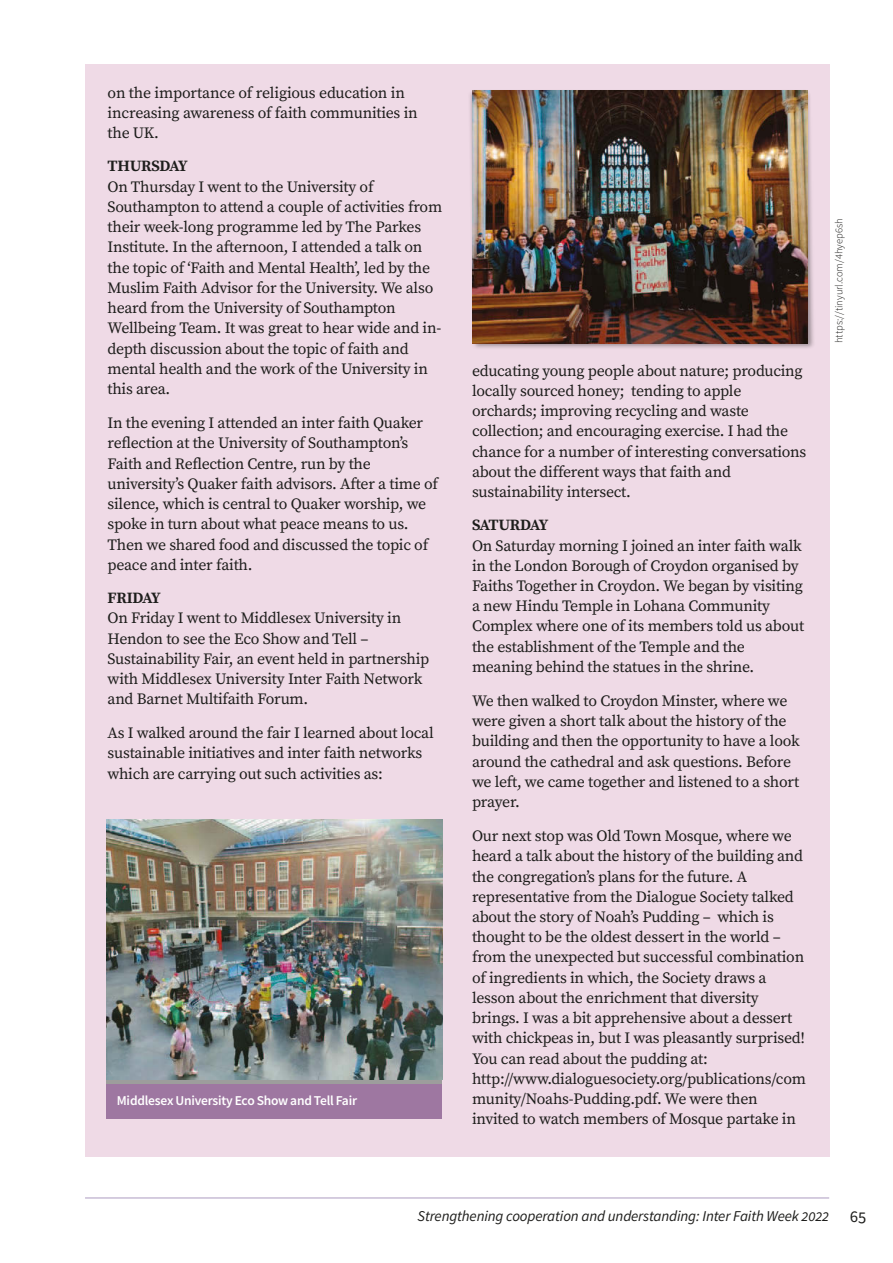
<style>
.page{position:relative;width:893px;height:1263px;background:#fff}
.page>*{position:absolute;margin:0;border:0;box-sizing:border-box;transform-origin:0 0}
.t1{font:16.5px "Source Sans Pro";color:#1d1d1b}
.t2{font:15.75px/20.2px "Source Serif Pro";letter-spacing:-.015em;color:#1d1d1b}
.t3{font:700 15.75px "Source Serif Pro";letter-spacing:-.025em;color:#1d1d1b}
.t4{font:700 15.75px "Source Serif Pro";letter-spacing:-.055em;color:#1d1d1b}
.t5{font:italic 15px "Source Sans Pro";letter-spacing:-.01em;color:#1d1d1b}
.t6{font:600 13.5px "Source Sans Pro";letter-spacing:-.015em;color:#fff}
.t7{font:300 10.5px "Source Sans Pro";color:#1d1d1b}
</style>
<div class="page">
<hr style="left:85px;top:1197px;width:744px;height:1px;background:#ac9bc0">
<div style="left:85px;top:64px;width:744px;height:1093px;background:#efdae6"></div>
<img style="left:106px;top:819px;width:336px;height:260px">
<div style="left:106px;top:1084px;width:336px;height:35px;background:#9e77a1"></div>
<img style="left:470px;top:90px;width:344px;height:258px">
<img style="left:472px;top:91px;width:336px;height:252px">
<p class="t2" style="left:108px;top:84px;width:312px">on the importance of religious education in increasing awareness of faith communities in the UK.</p>
<p class="t3" style="left:108px;top:157px;width:82px">THURSDAY</p>
<p class="t2" style="left:108px;top:177px;width:336px">On Thursday I went to the University of Southampton to attend a couple of activities from their week-long programme led by The Parkes Institute. In the afternoon, I attended a talk on the topic of ‘Faith and Mental Health’, led by the Muslim Faith Advisor for the University. We also heard from the University of Southampton Wellbeing Team. It was great to hear wide and in&shy;depth discussion about the topic of faith and mental health and the work of the University in this area.</p>
<p class="t2" style="left:108px;top:414px;width:332px">In the evening I attended an inter faith Quaker reflection at the University of Southampton’s Faith and Reflection Centre, run by the university’s Quaker faith advisors. After a time of silence, which is central to Quaker worship, we spoke in turn about what peace means to us.<br>Then we shared food and discussed the topic of peace and inter faith.</p>
<p class="t3" style="left:108px;top:588px;width:55px">FRIDAY</p>
<p class="t2" style="left:108px;top:609px;width:323px">On Friday I went to Middlesex University in Hendon to see the Eco Show and Tell – Sustainability Fair, an event held in partnership with Middlesex University Inter Faith Network and Barnet Multifaith Forum.</p>
<p class="t2" style="left:108px;top:724px;width:328px">As I walked around the fair I learned about local sustainable initiatives and inter faith networks which are carrying out such activities as:</p>
<p class="t6" style="left:117px;top:1092px;width:242px">Middlesex University Eco Show and Tell Fair</p>
<p class="t2" style="left:472px;top:361px;width:336px">educating young people about nature; producing locally sourced honey; tending to apple orchards; improving recycling and waste collection; and encouraging exercise. I had the chance for a number of interesting conversations about the different ways that faith and sustainability intersect.</p>
<p class="t4" style="left:472px;top:516px;width:78px">SATURDAY</p>
<p class="t2" style="left:472px;top:536px;width:334px">On Saturday morning I joined an inter faith walk in the London Borough of Croydon organised by Faiths Together in Croydon. We began by visiting a new Hindu Temple in Lohana Community Complex where one of its members told us about the establishment of the Temple and the meaning behind the statues in the shrine.</p>
<p class="t2" style="left:472px;top:692px;width:329px">We then walked to Croydon Minster, where we were given a short talk about the history of the building and then the opportunity to have a look around the cathedral and ask questions. Before we left, we came together and listened to a short prayer.</p>
<p class="t2" style="left:472px;top:827px;width:335px">Our next stop was Old Town Mosque, where we heard a talk about the history of the building and the congregation’s plans for the future. A representative from the Dialogue Society talked about the story of Noah’s Pudding – which is thought to be the oldest dessert in the world – from the unexpected but successful combination of ingredients in which, the Society draws a lesson about the enrichment that diversity brings. I was a bit apprehensive about a dessert with chickpeas in, but I was pleasantly surprised!<br>You can read about the pudding at: http://www.dialoguesociety.org/publications/com munity/Noahs-Pudding.pdf. We were then invited to watch members of Mosque partake in</p>
<p class="t7" style="left:832px;top:343px;width:126px;rotate:-90deg">https://tinyurl.com/4hyep6sh</p>
<p class="t5" style="left:418px;top:1206px;width:413px">Strengthening cooperation and understanding: Inter Faith Week 2022</p>
<p class="t1" style="left:850px;top:1206px;width:18px">65</p>
</div>
